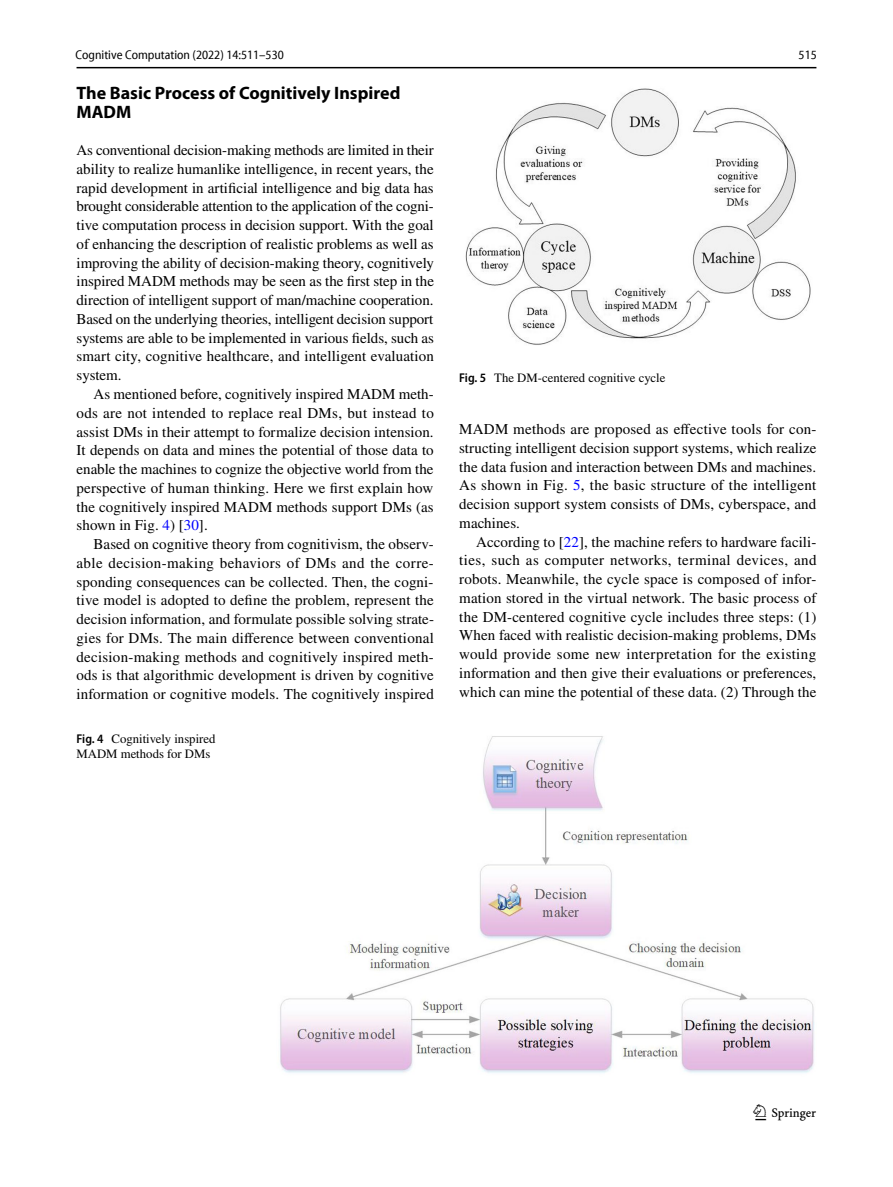
<style>
.page{position:relative;width:893px;height:1187px;background:#fff}
.page>*{position:absolute;margin:0;border:0;box-sizing:border-box;transform-origin:0 0}
.t1{font:22.5px "Springnew Regular 3";color:#000}
.t2{font:700 18px/18.8px "Myriad Pro";color:#000}
.t3{font:15px/18.8px "STIX";letter-spacing:.005em;color:#000;text-align:justify}
.t4{font:12.75px/15px "STIX";color:#000}
.t5{font:semi-condensed 12.75px "Myriad Pro Unic";color:#000}
.s1{color:#00f}
.s2{font-family:"Myriad Pro";font-weight:600;font-stretch:semi-condensed}
</style>
<div class="page">
<hr style="left:77px;top:67px;width:739px;height:1px;background:#000">
<img style="left:280px;top:736px;width:535px;height:337px">
<img style="left:465px;top:88px;width:346px;height:257px">
<p class="t5" style="left:76px;top:50px;width:210px">Cognitive Computation (2022) 14:511–530</p>
<p class="t5" style="left:799px;top:50px;width:20px">515</p>
<p class="t2" style="left:77px;top:83px;width:325px">The Basic Process of Cognitively Inspired<br>MADM</p>
<p class="t3" style="left:77px;top:142px;width:359px">As conventional decision-making methods are limited in their ability to realize humanlike intelligence, in recent years, the rapid development in artificial intelligence and big data has brought considerable attention to the application of the cogni&shy;tive computation process in decision support. With the goal of enhancing the description of realistic problems as well as improving the ability of decision-making theory, cognitively inspired MADM methods may be seen as the first step in the direction of intelligent support of man/machine cooperation.<br>Based on the underlying theories, intelligent decision support systems are able to be implemented in various fields, such as smart city, cognitive healthcare, and intelligent evaluation system.</p>
<p class="t3" style="left:77px;top:385px;width:359px;text-indent:17px">As mentioned before, cognitively inspired MADM meth&shy;ods are not intended to replace real DMs, but instead to assist DMs in their attempt to formalize decision intension.<br>It depends on data and mines the potential of those data to enable the machines to cognize the objective world from the perspective of human thinking. Here we first explain how the cognitively inspired MADM methods support DMs (as shown in Fig. <span class="s1">4</span>) [<span class="s1">30</span>].</p>
<p class="t3" style="left:77px;top:535px;width:359px;text-indent:17px">Based on cognitive theory from cognitivism, the observ&shy;able decision-making behaviors of DMs and the corre&shy;sponding consequences can be collected. Then, the cogni&shy;tive model is adopted to define the problem, represent the decision information, and formulate possible solving strate&shy;gies for DMs. The main difference between conventional decision-making methods and cognitively inspired meth&shy;ods is that algorithmic development is driven by cognitive information or cognitive models. The cognitively inspired</p>
<p class="t4" style="left:77px;top:732px;width:140px"><span class="s2">Fig. 4</span> Cognitively inspired<br>MADM methods for DMs</p>
<p class="t4" style="left:459px;top:371px;width:208px"><span class="s2">Fig. 5</span> The DM-centered cognitive cycle</p>
<p class="t3" style="left:459px;top:420px;width:359px">MADM methods are proposed as effective tools for con&shy;structing intelligent decision support systems, which realize the data fusion and interaction between DMs and machines.<br>As shown in Fig. <span class="s1">5</span>, the basic structure of the intelligent decision support system consists of DMs, cyberspace, and machines.</p>
<p class="t3" style="left:459px;top:533px;width:359px;text-indent:17px">According to [<span class="s1">22</span>], the machine refers to hardware facili&shy;ties, such as computer networks, terminal devices, and robots. Meanwhile, the cycle space is composed of infor&shy;mation stored in the virtual network. The basic process of the DM-centered cognitive cycle includes three steps: (1)<br>When faced with realistic decision-making problems, DMs would provide some new interpretation for the existing information and then give their evaluations or preferences, which can mine the potential of these data. (2) Through the</p>
<h1 class="t1" style="left:755px;top:1104px;width:62px">1 3</h1>
</div>
